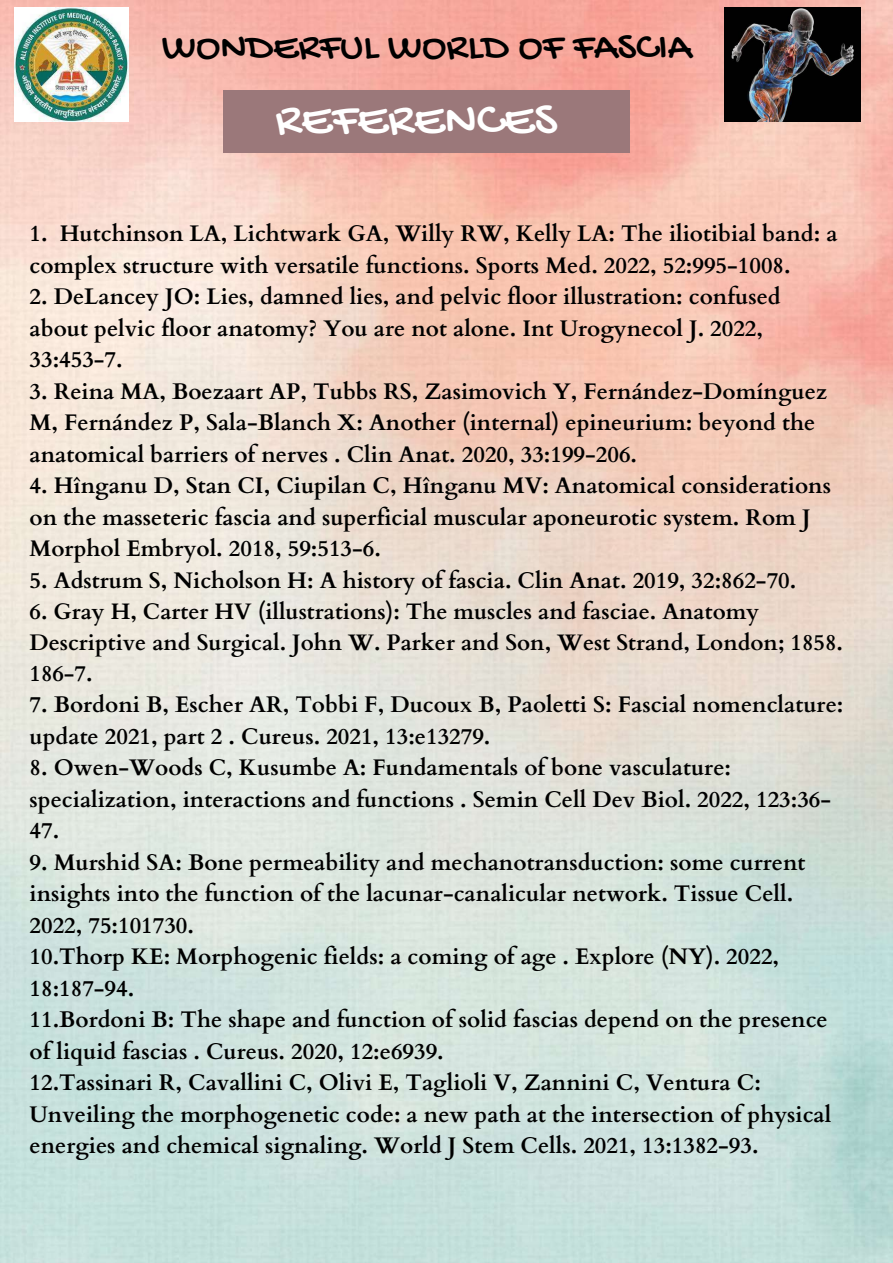
<style>
.page{position:relative;width:893px;height:1263px;background:#fff}
.page>*{position:absolute;margin:0;border:0;box-sizing:border-box;transform-origin:0 0}
.t1{font:49.35px "Gochi Hand";color:#fff}
.t2{font:40.42px "Gochi Hand";color:#000}
.t3{font:700 22.58px/31.5px "Cardo";color:#000}
.t4{font:700 22.42px/30.9px "Cardo";color:#000}
</style>
<div class="page">
<img style="left:0;top:0;width:893px;height:1263px">
<img style="left:15px;top:7px;width:114px;height:114px">
<img style="left:724px;top:7px;width:136px;height:114px">
<div style="left:223px;top:90px;width:407px;height:63px;background:#9b787a"></div>
<h2 class="t2" style="left:162px;top:26px;width:531px">WONDERFUL WORLD OF FASCIA</h2>
<h1 class="t1" style="left:275px;top:94px;width:283px">REFERENCES</h1>
<p class="t3" style="left:30px;top:218px;width:809px">1. Hutchinson LA, Lichtwark GA, Willy RW, Kelly LA: The iliotibial band: a complex structure with versatile functions. Sports Med. 2022, 52:995-1008.</p>
<p class="t3" style="left:30px;top:281px;width:752px">2. DeLancey JO: Lies, damned lies, and pelvic floor illustration: confused about pelvic floor anatomy? You are not alone. Int Urogynecol J. 2022,<br>33:453-7.</p>
<p class="t3" style="left:30px;top:376px;width:799px">3. Reina MA, Boezaart AP, Tubbs RS, Zasimovich Y, Fernández-Domínguez<br>M, Fernández P, Sala-Blanch X: Another (internal) epineurium: beyond the anatomical barriers of nerves . Clin Anat. 2020, 33:199-206.</p>
<p class="t3" style="left:30px;top:470px;width:803px">4. Hînganu D, Stan CI, Ciupilan C, Hînganu MV: Anatomical considerations on the masseteric fascia and superficial muscular aponeurotic system. Rom J<br>Morphol Embryol. 2018, 59:513-6.</p>
<p class="t3" style="left:30px;top:565px;width:768px">5. Adstrum S, Nicholson H: A history of fascia. Clin Anat. 2019, 32:862-70.</p>
<p class="t4" style="left:30px;top:597px;width:815px">6. Gray H, Carter HV (illustrations): The muscles and fasciae. Anatomy<br>Descriptive and Surgical. John W. Parker and Son, West Strand, London; 1858.<br>186-7.</p>
<p class="t3" style="left:30px;top:689px;width:815px">7. Bordoni B, Escher AR, Tobbi F, Ducoux B, Paoletti S: Fascial nomenclature: update 2021, part 2 . Cureus. 2021, 13:e13279.</p>
<p class="t3" style="left:30px;top:752px;width:803px">8. Owen-Woods C, Kusumbe A: Fundamentals of bone vasculature: specialization, interactions and functions . Semin Cell Dev Biol. 2022, 123:36-<br>47.</p>
<p class="t3" style="left:30px;top:847px;width:803px">9. Murshid SA: Bone permeability and mechanotransduction: some current insights into the function of the lacunar-canalicular network. Tissue Cell.<br>2022, 75:101730.<br>10.Thorp KE: Morphogenic fields: a coming of age . Explore (NY). 2022, 18:187-94.<br>11.Bordoni B: The shape and function of solid fascias depend on the presence of liquid fascias . Cureus. 2020, 12:e6939.<br>12.Tassinari R, Cavallini C, Olivi E, Taglioli V, Zannini C, Ventura C:<br>Unveiling the morphogenetic code: a new path at the intersection of physical energies and chemical signaling. World J Stem Cells. 2021, 13:1382-93.</p>
</div>
